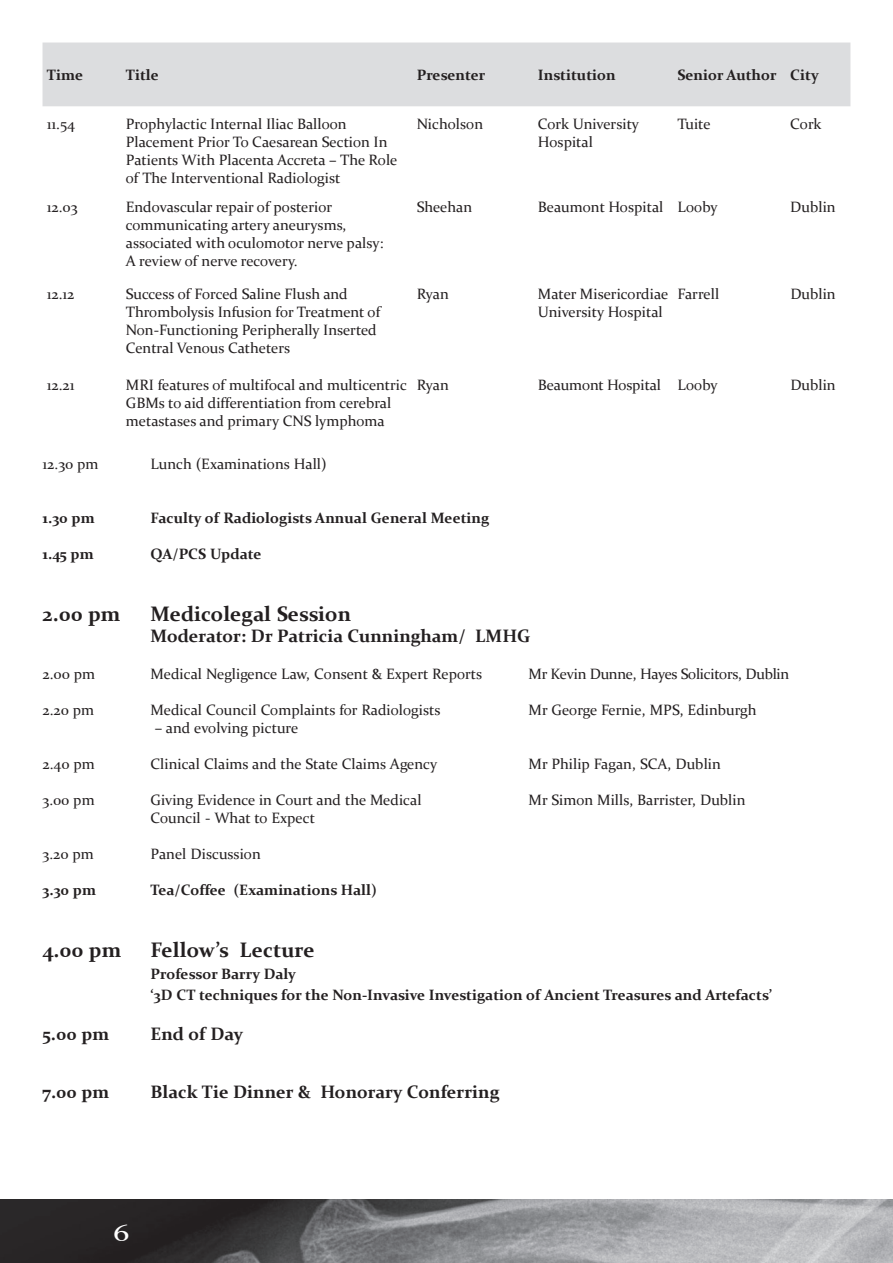
<style>
.page{position:relative;width:893px;height:1263px;background:#fff}
.page>*{position:absolute;margin:0;border:0;box-sizing:border-box;transform-origin:0 0}
.t1{font:24px "Constantia";color:#fff;scale:1.25 1}
.t2{font:700 21px "Constantia";color:#231f20}
.t3{font:700 18px "Constantia";color:#231f20}
.t4{font:15px/18px "Constantia";color:#231f20}
.t5{font:700 15px/21.8px "Constantia";color:#231f20}
.t6{font:15px "Constantia";letter-spacing:-.02em;color:#231f20}
</style>
<div class="page">
<div style="left:43px;top:43px;width:807px;height:63px;background:#dcdddf"></div>
<img style="left:0;top:1199px;width:893px;height:64px">
<p class="t5" style="left:47px;top:63px;width:38px">Time</p>
<p class="t5" style="left:126px;top:63px;width:35px">Title</p>
<p class="t5" style="left:417px;top:63px;width:70px">Presenter</p>
<p class="t5" style="left:538px;top:63px;width:79px">Institution</p>
<p class="t5" style="left:678px;top:63px;width:143px">Senior Author City</p>
<p class="t4" style="left:47px;top:114px;width:30px">11.54</p>
<p class="t4" style="left:126px;top:114px;width:273px">Prophylactic Internal Iliac Balloon Placement Prior To Caesarean Section In Patients With Placenta Accreta – The Role of The Interventional Radiologist</p>
<p class="t4" style="left:417px;top:114px;width:68px">Nicholson</p>
<p class="t4" style="left:538px;top:114px;width:103px">Cork University<br>Hospital</p>
<p class="t4" style="left:678px;top:114px;width:34px">Tuite</p>
<p class="t4" style="left:790px;top:114px;width:33px">Cork</p>
<p class="t4" style="left:47px;top:197px;width:32px">12.03</p>
<p class="t4" style="left:126px;top:197px;width:259px">Endovascular repair of posterior communicating artery aneurysms, associated with oculomotor nerve palsy:<br>A review of nerve recovery.</p>
<p class="t4" style="left:417px;top:197px;width:57px">Sheehan</p>
<p class="t4" style="left:538px;top:197px;width:181px">Beaumont Hospital Looby</p>
<p class="t4" style="left:790px;top:197px;width:47px">Dublin</p>
<p class="t4" style="left:47px;top:284px;width:29px">12.12</p>
<p class="t4" style="left:126px;top:284px;width:256px">Success of Forced Saline Flush and Thrombolysis Infusion for Treatment of Non-Functioning Peripherally Inserted Central Venous Catheters</p>
<p class="t4" style="left:417px;top:284px;width:34px">Ryan</p>
<p class="t4" style="left:538px;top:284px;width:132px">Mater Misericordiae<br>University Hospital</p>
<p class="t4" style="left:678px;top:284px;width:43px">Farrell</p>
<p class="t4" style="left:790px;top:284px;width:47px">Dublin</p>
<p class="t4" style="left:47px;top:376px;width:29px">12.21</p>
<p class="t4" style="left:126px;top:376px;width:283px">MRI features of multifocal and multicentric<br>GBMs to aid differentiation from cerebral metastases and primary CNS lymphoma</p>
<p class="t4" style="left:417px;top:376px;width:34px">Ryan</p>
<p class="t4" style="left:538px;top:376px;width:181px">Beaumont Hospital Looby</p>
<p class="t4" style="left:790px;top:376px;width:47px">Dublin</p>
<p class="t4" style="left:43px;top:454px;width:58px">12.30 pm</p>
<p class="t4" style="left:151px;top:454px;width:178px">Lunch (Examinations Hall)</p>
<p class="t5" style="left:43px;top:506px;width:54px">1.30 pm</p>
<p class="t5" style="left:151px;top:506px;width:340px">Faculty of Radiologists Annual General Meeting</p>
<p class="t5" style="left:43px;top:542px;width:53px">1.45 pm</p>
<p class="t5" style="left:151px;top:542px;width:112px">QA/PCS Update</p>
<h2 class="t2" style="left:43px;top:599px;width:80px">2.00 pm</h2>
<h2 class="t2" style="left:151px;top:599px;width:202px">Medicolegal Session</h2>
<p class="t3" style="left:151px;top:624px;width:382px">Moderator: Dr Patricia Cunningham/ LMHG</p>
<p class="t4" style="left:43px;top:664px;width:54px">2.00 pm</p>
<p class="t4" style="left:151px;top:664px;width:333px">Medical Negligence Law, Consent &amp; Expert Reports</p>
<p class="t6" style="left:529px;top:663px;width:262px">Mr Kevin Dunne, Hayes Solicitors, Dublin</p>
<p class="t4" style="left:43px;top:700px;width:53px">2.20 pm</p>
<p class="t4" style="left:151px;top:700px;width:291px">Medical Council Complaints for Radiologists</p>
<p class="t4" style="left:529px;top:700px;width:229px">Mr George Fernie, MPS, Edinburgh</p>
<p class="t4" style="left:155px;top:718px;width:145px">– and evolving picture</p>
<p class="t4" style="left:43px;top:754px;width:54px">2.40 pm</p>
<p class="t4" style="left:151px;top:754px;width:288px">Clinical Claims and the State Claims Agency</p>
<p class="t4" style="left:529px;top:754px;width:194px">Mr Philip Fagan, SCA, Dublin</p>
<p class="t4" style="left:43px;top:790px;width:54px">3.00 pm</p>
<p class="t4" style="left:151px;top:790px;width:273px">Giving Evidence in Court and the Medical</p>
<p class="t4" style="left:529px;top:790px;width:218px">Mr Simon Mills, Barrister, Dublin</p>
<p class="t4" style="left:151px;top:808px;width:166px">Council - What to Expect</p>
<p class="t4" style="left:43px;top:844px;width:53px">3.20 pm</p>
<p class="t4" style="left:151px;top:844px;width:112px">Panel Discussion</p>
<p class="t5" style="left:43px;top:879px;width:55px">3.30 pm</p>
<p class="t5" style="left:151px;top:879px;width:228px">Tea/Coffee (Examinations Hall)</p>
<h2 class="t2" style="left:43px;top:935px;width:80px">4.00 pm</h2>
<h2 class="t2" style="left:151px;top:935px;width:166px">Fellow’s Lecture</h2>
<p class="t5" style="left:151px;top:962px;width:623px">Professor Barry Daly<br>‘3D CT techniques for the Non-Invasive Investigation of Ancient Treasures and Artefacts’</p>
<p class="t3" style="left:43px;top:1021px;width:68px">5.00 pm</p>
<p class="t3" style="left:151px;top:1021px;width:94px">End of Day</p>
<p class="t3" style="left:43px;top:1079px;width:68px">7.00 pm</p>
<p class="t3" style="left:151px;top:1079px;width:350px">Black Tie Dinner &amp; Honorary Conferring</p>
<h1 class="t1" style="left:113px;top:1217px;width:14px">6</h1>
</div>
